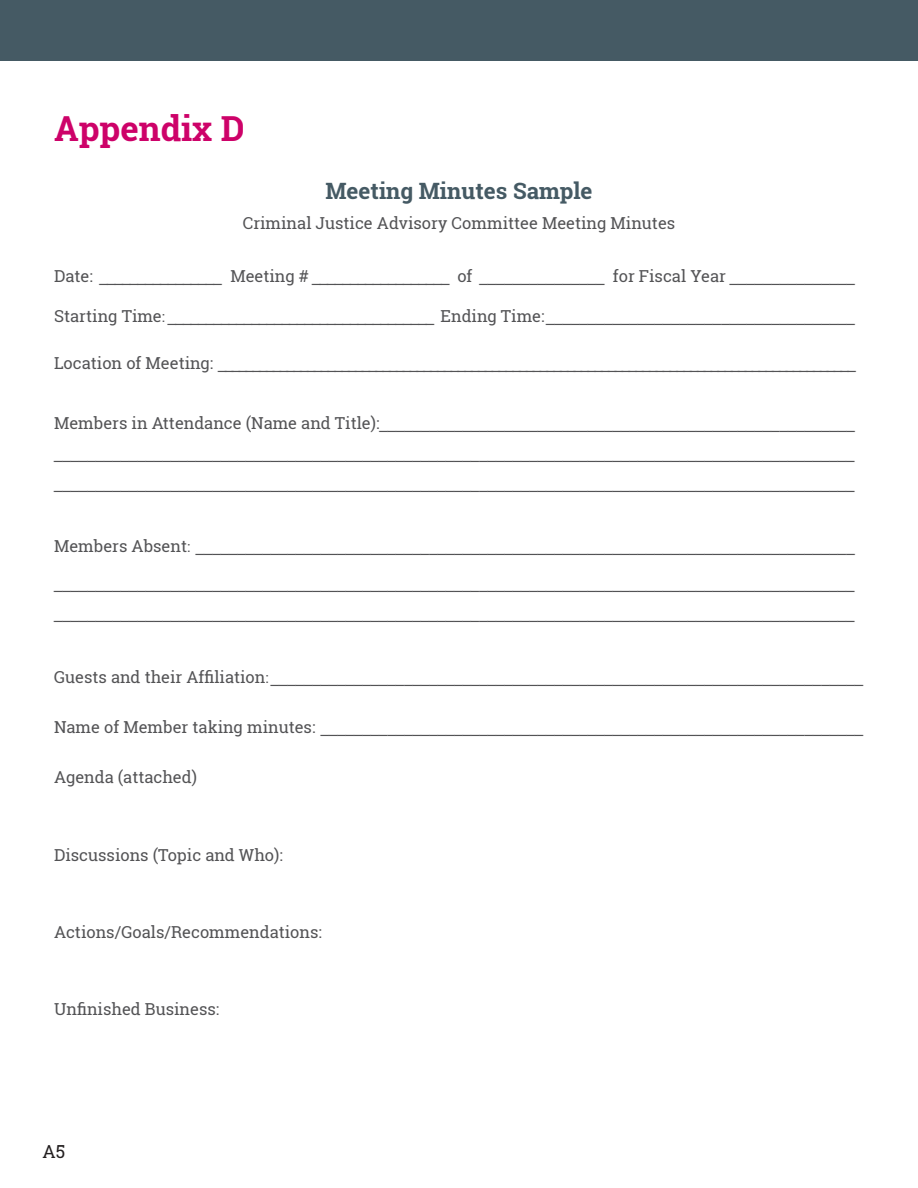
<style>
.page{position:relative;width:918px;height:1188px;background:#fff}
.page>*{position:absolute;margin:0;border:0;box-sizing:border-box;transform-origin:0 0}
.main_heads{font:700 34.5px "Roboto Slab";color:#cd0269}
.main_heads-2{font:700 22.5px "Roboto Slab";color:#455a64}
.t1{font:18px "Roboto Slab";color:#231f20}
.t2{font:16.5px "Roboto Slab";color:#535355}
.t3{font:15px "Arial";color:#535355}
.s1{font-family:"Roboto Slab";font-size:16.5px}
.s2{font-family:"Roboto Slab"}
</style>
<div class="page">
<div style="left:0;top:0;width:918px;height:61px;background:#455a64"></div>
<p class="main_heads" style="left:54px;top:105px;width:192px">Appendix D</p>
<p class="main_heads-2" style="left:325px;top:175px;width:269px">Meeting Minutes Sample</p>
<p class="t2" style="left:243px;top:212px;width:434px">Criminal Justice Advisory Committee Meeting Minutes</p>
<p class="t3" style="left:54px;top:267px;width:802px"><span class="s1">Date:</span> ________________ <span class="s1">Meeting #</span> __________________ <span class="s1">of</span> _______________ <span class="s1">for Fiscal Year</span> _______________</p>
<p class="t3" style="left:54px;top:307px;width:802px"><span class="s1">Starting Time</span><span class="s2">:</span> ___________________________________ <span class="s1">Ending Time:</span>_____________________________________</p>
<p class="t3" style="left:54px;top:353px;width:803px"><span class="s1">Location of Meeting:</span> _____________________________________________________________________________________________</p>
<p class="t3" style="left:54px;top:413px;width:802px"><span class="s1">Members in Attendance (Name and Title):</span>_________________________________________________________</p>
<p class="t3" style="left:54px;top:443px;width:802px">________________________________________________________________________________________________</p>
<p class="t3" style="left:54px;top:473px;width:802px">________________________________________________________________________________________________</p>
<p class="t3" style="left:54px;top:537px;width:802px"><span class="s1">Members Absent</span><span class="s2">:</span> _______________________________________________________________________________</p>
<p class="t3" style="left:54px;top:574px;width:802px">________________________________________________________________________________________________</p>
<p class="t3" style="left:54px;top:604px;width:802px">________________________________________________________________________________________________</p>
<p class="t3" style="left:54px;top:668px;width:811px"><span class="s1">Guests and their Affiliation</span><span class="s2">:</span> _______________________________________________________________________</p>
<p class="t3" style="left:54px;top:718px;width:811px"><span class="s1">Name of Member taking minutes:</span> _________________________________________________________________</p>
<p class="t2" style="left:54px;top:766px;width:145px">Agenda (attached)</p>
<p class="t2" style="left:54px;top:843px;width:230px">Discussions (Topic and Who):</p>
<p class="t2" style="left:54px;top:921px;width:269px">Actions/Goals/Recommendations:</p>
<p class="t2" style="left:54px;top:998px;width:167px">Unfinished Business:</p>
<p class="t1" style="left:43px;top:1139px;width:24px">A5</p>
</div>
